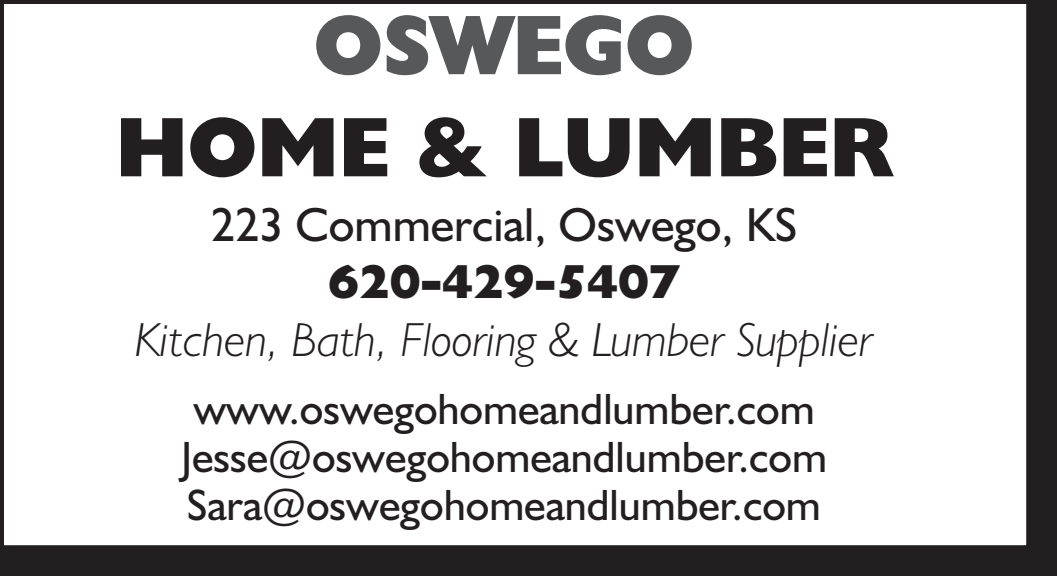
<style>
.page{position:relative;width:1057px;height:576px;background:#fff}
.page>*{position:absolute;margin:0;border:0;box-sizing:border-box;transform-origin:0 0}
.t1{font:800 85.2px "Humanist 521 BT";color:#231f20}
.t2{font:800 85.2px "Humanist 521 BT";color:#57585a}
.t3{font:italic 300 48px "Humanist 521 BT";color:#231f20}
.t4{font:48px "Humanist 521 BT";color:#231f20}
.t5{font:800 48px "Humanist 521 BT";color:#231f20}
.t6{font:44px/48px "Humanist 521 BT";color:#231f20}
</style>
<div class="page">
<div style="left:2px;top:2px;width:1053px;height:572px;background:#231f20"></div>
<div style="left:2px;top:2px;width:1026px;height:545px;background:#fff"></div>
<div style="left:0;top:0;width:1030px;height:549px;border:4px solid #231f20"></div>
<h1 class="t2" style="left:314px;top:-8px;width:382px">OSWEGO</h1>
<h1 class="t1" style="left:116px;top:94px;width:778px">HOME &amp; LUMBER</h1>
<p class="t4" style="left:211px;top:195px;width:588px">223 Commercial, Oswego, KS</p>
<p class="t5" style="left:328px;top:252px;width:353px">620-429-5407</p>
<p class="t3" style="left:135px;top:310px;width:740px">Kitchen, Bath, Flooring &amp; Lumber Supplier</p>
<p class="t6" style="left:181px;top:384px;width:647px">www.oswegohomeandlumber.com<br>Jesse@oswegohomeandlumber.com<br>Sara@oswegohomeandlumber.com</p>
</div>
